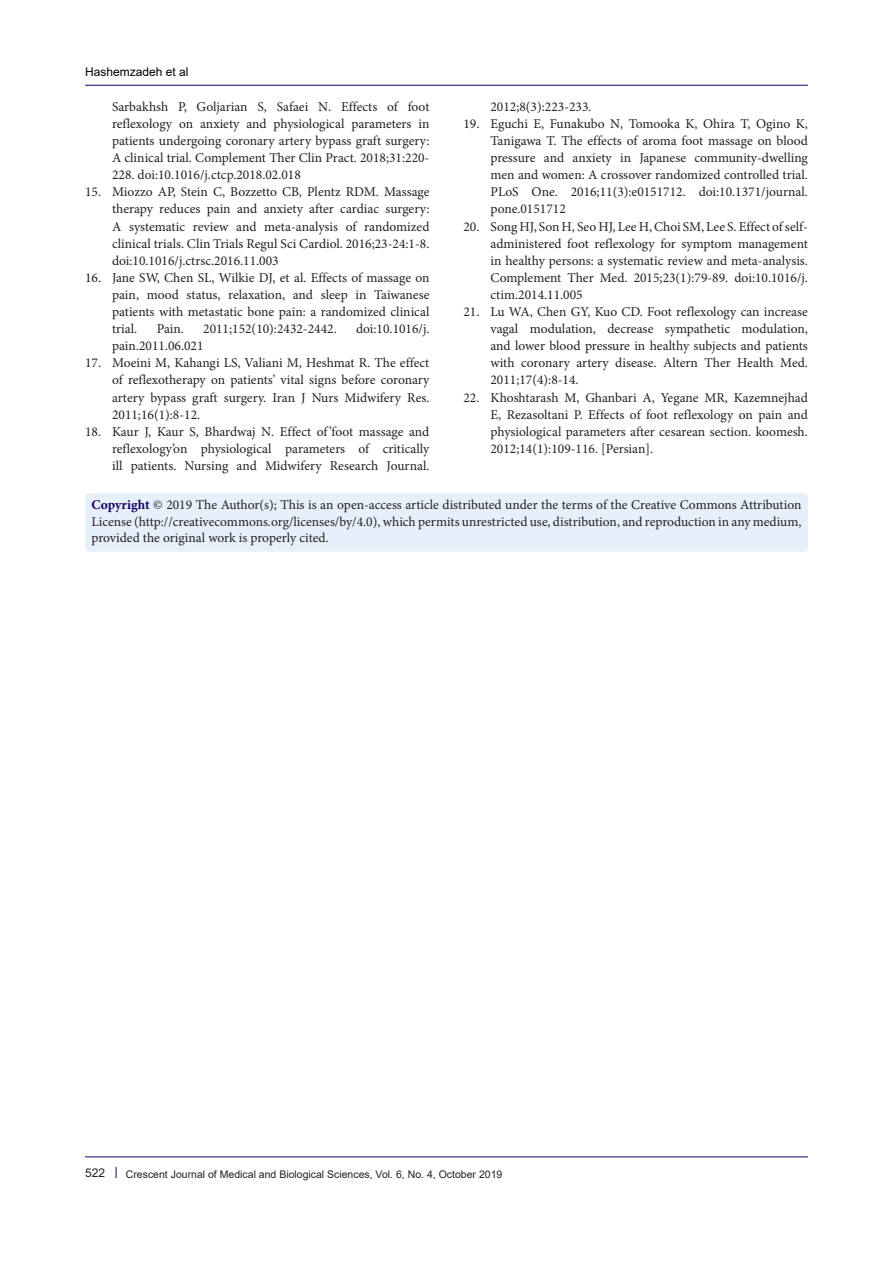
<style>
.page{position:relative;width:893px;height:1263px;background:#fff}
.page>*{position:absolute;margin:0;border:0;box-sizing:border-box;transform-origin:0 0}
.t1{font:13.5px/17.1px "Minion Pro";color:#231f20;text-align:justify}
.t2{font:12px "Arial";color:#000001}
.t3{font:12px "Arial";color:#231f20}
.t4{font:10.5px "Arial";color:#231f20}
.s1{font-weight:700;color:#190066}
</style>
<div class="page">
<hr style="left:85px;top:1156px;width:723px;height:1px;background:#190066">
<hr style="left:85px;top:85px;width:723px;height:1px;background:#190066">
<div style="left:85px;top:493px;width:723px;height:59px;background:#e6f0fa;border-radius:4px"></div>
<p class="t2" style="left:85px;top:64px;width:105px">Hashemzadeh et al</p>
<p class="t1" style="left:112px;top:98px;width:319px">Sarbakhsh P, Goljarian S, Safaei N. Effects of foot reflexology on anxiety and physiological parameters in patients undergoing coronary artery bypass graft surgery:<br>A clinical trial. Complement Ther Clin Pract. 2018;31:220- 228. doi:10.1016/j.ctcp.2018.02.018</p>
<p class="t1" style="left:112px;top:184px;width:319px;text-indent:-27px">15. Miozzo AP, Stein C, Bozzetto CB, Plentz RDM. Massage therapy reduces pain and anxiety after cardiac surgery:<br>A systematic review and meta-analysis of randomized clinical trials. Clin Trials Regul Sci Cardiol. 2016;23-24:1-8. doi:10.1016/j.ctrsc.2016.11.003</p>
<p class="t1" style="left:112px;top:269px;width:319px;text-indent:-27px">16. Jane SW, Chen SL, Wilkie DJ, et al. Effects of massage on pain, mood status, relaxation, and sleep in Taiwanese patients with metastatic bone pain: a randomized clinical trial.</p>
<p class="t1" style="left:157px;top:320px;width:29px">Pain.</p>
<p class="t1" style="left:203px;top:320px;width:135px">2011;152(10):2432-2442.</p>
<p class="t1" style="left:356px;top:320px;width:75px">doi:10.1016/j.</p>
<p class="t1" style="left:112px;top:337px;width:93px">pain.2011.06.021</p>
<p class="t1" style="left:112px;top:355px;width:319px;text-indent:-27px">17. Moeini M, Kahangi LS, Valiani M, Heshmat R. The effect of reflexotherapy on patients’ vital signs before coronary artery bypass graft surgery. Iran J Nurs Midwifery Res.<br>2011;16(1):8-12.</p>
<p class="t1" style="left:112px;top:423px;width:319px;text-indent:-27px">18. Kaur J, Kaur S, Bhardwaj N. Effect of ’foot massage and reflexology’on physiological parameters of critically ill patients. Nursing and Midwifery Research Journal.</p>
<p class="t1" style="left:490px;top:98px;width:103px">2012;8(3):223-233.</p>
<p class="t1" style="left:490px;top:115px;width:319px;text-indent:-27px">19. Eguchi E, Funakubo N, Tomooka K, Ohira T, Ogino K, Tanigawa T. The effects of aroma foot massage on blood pressure and anxiety in Japanese community-dwelling men and women: A crossover randomized controlled trial.<br>PLoS One. 2016;11(3):e0151712. doi:10.1371/journal. pone.0151712</p>
<p class="t1" style="left:490px;top:218px;width:319px;text-indent:-27px">20. Song HJ, Son H, Seo HJ, Lee H, Choi SM, Lee S. Effect of self&shy;administered foot reflexology for symptom management in healthy persons: a systematic review and meta-analysis.<br>Complement Ther Med. 2015;23(1):79-89. doi:10.1016/j. ctim.2014.11.005</p>
<p class="t1" style="left:490px;top:303px;width:319px;text-indent:-27px">21. Lu WA, Chen GY, Kuo CD. Foot reflexology can increase vagal modulation, decrease sympathetic modulation, and lower blood pressure in healthy subjects and patients with coronary artery disease. Altern Ther Health Med.<br>2011;17(4):8-14.</p>
<p class="t1" style="left:490px;top:389px;width:319px;text-indent:-27px">22. Khoshtarash M, Ghanbari A, Yegane MR, Kazemnejhad E, Rezasoltani P. Effects of foot reflexology on pain and physiological parameters after cesarean section. koomesh.<br>2012;14(1):109-116. [Persian].</p>
<p class="t1" style="left:91px;top:497px;width:712px;line-height:16.5px"><span class="s1">Copyright</span> © 2019 The Author(s); This is an open-access article distributed under the terms of the Creative Commons Attribution License (http://creativecommons.org/licenses/by/4.0), which permits unrestricted use, distribution, and reproduction in any medium, provided the original work is properly cited.</p>
<p class="t3" style="left:85px;top:1164px;width:22px">522</p>
<p class="t4" style="left:126px;top:1167px;width:378px">Crescent Journal of Medical and Biological Sciences, Vol. 6, No. 4, October 2019</p>
</div>
